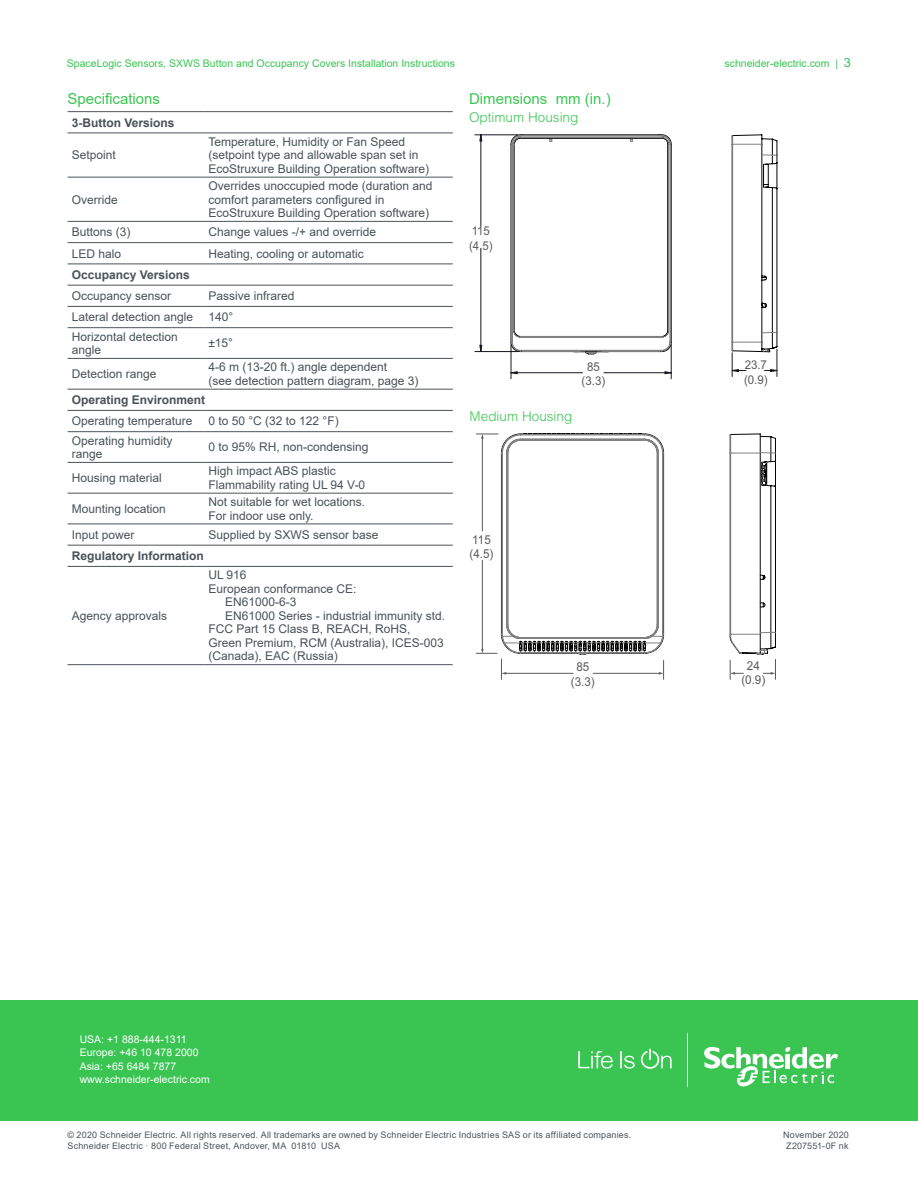
<style>
.page{position:relative;width:918px;height:1188px;background:#fff}
.page>*{position:absolute;margin:0;border:0;box-sizing:border-box;transform-origin:0 0}
.Subhead_Style_03{font:15px "Arial";color:#3ac552}
.Subhead_Style_03-2{font:300 13.5px "Arial MT Std";color:#3ac552}
.t1{font:12.3px/14.7px "Arial";color:#58595b;text-align:center;scale:.95 1}
.t2{font:12.15px/14.5px "Arial";color:#58595b;scale:.95 1}
.Table_Body_Copy{font:12px/13.5px "Arial";color:#485258}
.Table_Body_Copy-2{font:700 12px "Arial";color:#485258}
.t3{font:10.5px "Arial";color:#3ac552}
.t4{font:10.5px/13.5px "Arial";color:#fff}
.t5{font:9px "Arial";letter-spacing:.02em;color:#4d545a}
.s1{font-size:12.75px}
</style>
<div class="page">
<div style="left:0;top:1000px;width:918px;height:120px;background:#3ac552"></div>
<svg style="left:578px;top:1051px;width:35px;height:18px"></svg>
<svg style="left:620px;top:1051px;width:15px;height:18px"></svg>
<svg style="left:641px;top:1049px;width:31px;height:20px"></svg>
<svg style="left:704px;top:1047px;width:134px;height:40px"></svg>
<hr style="left:687px;top:1033px;width:1px;height:54px;background:#fff">
<hr style="left:68px;top:431px;width:136px;height:1px;background:#4d545a">
<hr style="left:204px;top:431px;width:249px;height:1px;background:#4d545a">
<hr style="left:68px;top:462px;width:136px;height:1px;background:#4d545a">
<hr style="left:204px;top:462px;width:249px;height:1px;background:#4d545a">
<hr style="left:68px;top:493px;width:136px;height:1px;background:#4d545a">
<hr style="left:204px;top:493px;width:249px;height:1px;background:#4d545a">
<hr style="left:68px;top:524px;width:136px;height:1px;background:#4d545a">
<hr style="left:204px;top:524px;width:249px;height:1px;background:#4d545a">
<hr style="left:68px;top:111px;width:136px;height:1px;background:#4d545a">
<hr style="left:204px;top:111px;width:249px;height:1px;background:#4d545a">
<hr style="left:68px;top:133px;width:136px;height:1px;background:#4d545a">
<hr style="left:204px;top:133px;width:249px;height:1px;background:#4d545a">
<hr style="left:68px;top:177px;width:136px;height:1px;background:#4d545a">
<hr style="left:204px;top:177px;width:249px;height:1px;background:#4d545a">
<hr style="left:68px;top:221px;width:136px;height:1px;background:#4d545a">
<hr style="left:204px;top:221px;width:249px;height:1px;background:#4d545a">
<hr style="left:68px;top:242px;width:136px;height:1px;background:#4d545a">
<hr style="left:204px;top:242px;width:249px;height:1px;background:#4d545a">
<hr style="left:68px;top:264px;width:136px;height:1px;background:#4d545a">
<hr style="left:204px;top:264px;width:249px;height:1px;background:#4d545a">
<hr style="left:68px;top:285px;width:136px;height:1px;background:#4d545a">
<hr style="left:204px;top:285px;width:249px;height:1px;background:#4d545a">
<hr style="left:68px;top:306px;width:136px;height:1px;background:#4d545a">
<hr style="left:204px;top:306px;width:249px;height:1px;background:#4d545a">
<hr style="left:68px;top:327px;width:136px;height:1px;background:#4d545a">
<hr style="left:204px;top:327px;width:249px;height:1px;background:#4d545a">
<hr style="left:68px;top:358px;width:136px;height:1px;background:#4d545a">
<hr style="left:204px;top:358px;width:249px;height:1px;background:#4d545a">
<hr style="left:68px;top:389px;width:136px;height:1px;background:#4d545a">
<hr style="left:204px;top:389px;width:249px;height:1px;background:#4d545a">
<hr style="left:68px;top:410px;width:136px;height:1px;background:#4d545a">
<hr style="left:204px;top:410px;width:249px;height:1px;background:#4d545a">
<hr style="left:68px;top:545px;width:136px;height:1px;background:#4d545a">
<hr style="left:204px;top:545px;width:249px;height:1px;background:#4d545a">
<hr style="left:68px;top:566px;width:136px;height:1px;background:#4d545a">
<hr style="left:204px;top:566px;width:249px;height:1px;background:#4d545a">
<hr style="left:68px;top:664px;width:136px;height:1px;background:#4d545a">
<hr style="left:204px;top:664px;width:249px;height:1px;background:#4d545a">
<hr style="left:511px;top:345px;width:1px;height:34px;background:#151721">
<hr style="left:671px;top:345px;width:1px;height:34px;background:#151721">
<hr style="left:475px;top:135px;width:43px;height:1px;background:#151721">
<hr style="left:475px;top:351px;width:43px;height:1px;background:#151721">
<svg style="left:480px;top:135px;width:252px;height:239px"></svg>
<svg style="left:510px;top:134px;width:162px;height:220px"></svg>
<svg style="left:732px;top:134px;width:46px;height:243px"></svg>
<svg style="left:476px;top:434px;width:188px;height:245px"></svg>
<svg style="left:730px;top:434px;width:46px;height:245px"></svg>
<p class="t3" style="left:67px;top:56px;width:390px">SpaceLogic Sensors, SXWS Button and Occupancy Covers Installation Instructions</p>
<p class="t3" style="left:725px;top:56px;width:128px">schneider-electric.com | <span class="s1">3</span></p>
<p class="Subhead_Style_03" style="left:68px;top:89px;width:94px">Specifications</p>
<p class="Table_Body_Copy-2" style="left:72px;top:114px;width:104px">3-Button Versions</p>
<p class="Table_Body_Copy" style="left:72px;top:148px;width:46px">Setpoint</p>
<p class="Table_Body_Copy" style="left:72px;top:193px;width:48px">Override</p>
<p class="Table_Body_Copy" style="left:208px;top:135px;width:222px">Temperature, Humidity or Fan Speed (setpoint type and allowable span set in<br>EcoStruxure Building Operation software)</p>
<p class="Table_Body_Copy" style="left:208px;top:179px;width:226px">Overrides unoccupied mode (duration and comfort parameters configured in<br>EcoStruxure Building Operation software)</p>
<p class="Table_Body_Copy" style="left:72px;top:225px;width:60px">Buttons (3)</p>
<p class="Table_Body_Copy" style="left:208px;top:225px;width:169px">Change values -/+ and override</p>
<p class="Table_Body_Copy" style="left:72px;top:247px;width:51px">LED halo</p>
<p class="Table_Body_Copy" style="left:208px;top:247px;width:157px">Heating, cooling or automatic</p>
<p class="Table_Body_Copy-2" style="left:72px;top:266px;width:120px">Occupancy Versions</p>
<p class="Table_Body_Copy" style="left:72px;top:289px;width:101px">Occupancy sensor</p>
<p class="Table_Body_Copy" style="left:208px;top:289px;width:88px">Passive infrared</p>
<p class="Table_Body_Copy" style="left:72px;top:310px;width:123px">Lateral detection angle</p>
<p class="Table_Body_Copy" style="left:208px;top:310px;width:26px">140°</p>
<p class="Table_Body_Copy" style="left:72px;top:330px;width:108px">Horizontal detection angle</p>
<p class="Table_Body_Copy" style="left:208px;top:336px;width:26px">±15°</p>
<p class="Table_Body_Copy" style="left:72px;top:367px;width:86px">Detection range</p>
<p class="Table_Body_Copy" style="left:208px;top:360px;width:212px">4-6 m (13-20 ft.) angle dependent<br>(see detection pattern diagram, page 3)</p>
<p class="Table_Body_Copy-2" style="left:72px;top:391px;width:135px">Operating Environment</p>
<p class="Table_Body_Copy" style="left:72px;top:414px;width:122px">Operating temperature</p>
<p class="Table_Body_Copy" style="left:208px;top:414px;width:132px">0 to 50 °C (32 to 122 °F)</p>
<p class="Table_Body_Copy" style="left:72px;top:434px;width:102px">Operating humidity range</p>
<p class="Table_Body_Copy" style="left:208px;top:440px;width:162px">0 to 95% RH, non-condensing</p>
<p class="Table_Body_Copy" style="left:72px;top:471px;width:92px">Housing material</p>
<p class="Table_Body_Copy" style="left:208px;top:464px;width:129px">High impact ABS plastic</p>
<p class="Table_Body_Copy" style="left:208px;top:478px;width:158px">Flammability rating UL 94 V-0</p>
<p class="Table_Body_Copy" style="left:72px;top:502px;width:96px">Mounting location</p>
<p class="Table_Body_Copy" style="left:208px;top:495px;width:158px">Not suitable for wet locations.<br>For indoor use only.</p>
<p class="Table_Body_Copy" style="left:72px;top:528px;width:64px">Input power</p>
<p class="Table_Body_Copy" style="left:208px;top:528px;width:172px">Supplied by SXWS sensor base</p>
<p class="Table_Body_Copy-2" style="left:72px;top:547px;width:134px">Regulatory Information</p>
<p class="Table_Body_Copy" style="left:72px;top:609px;width:97px">Agency approvals</p>
<p class="Table_Body_Copy" style="left:208px;top:568px;width:40px">UL 916</p>
<p class="Table_Body_Copy" style="left:208px;top:582px;width:150px">European conformance CE:</p>
<p class="Table_Body_Copy" style="left:225px;top:595px;width:73px">EN61000-6-3</p>
<p class="Table_Body_Copy" style="left:208px;top:609px;width:238px;text-indent:17px">EN61000 Series - industrial immunity std.<br>FCC Part 15 Class B, REACH, RoHS, Green Premium, RCM (Australia), ICES-003 (Canada), EAC (Russia)</p>
<p class="Subhead_Style_03" style="left:469px;top:89px;width:143px">Dimensions mm (in.)</p>
<p class="Subhead_Style_03-2" style="left:469px;top:110px;width:111px">Optimum Housing</p>
<p class="t2" style="left:469px;top:224px;width:26px">115 (4.5)</p>
<p class="Subhead_Style_03-2" style="left:470px;top:408px;width:104px">Medium Housing</p>
<p class="t2" style="left:582px;top:359px;width:26px;text-align:center">85 (3.3)</p>
<p class="t2" style="left:744px;top:358px;width:26px">23.7 (0.9)</p>
<p class="t1" style="left:470px;top:532px;width:27px;text-align:left">115 (4.5)</p>
<p class="t1" style="left:571px;top:659px;width:27px">85 (3.3)</p>
<p class="t1" style="left:741px;top:658px;width:27px">24 (0.9)</p>
<p class="t4" style="left:80px;top:1032px;width:132px">USA: +1 888-444-1311<br>Europe: +46 10 478 2000<br>Asia: +65 6484 7877 www.schneider-electric.com</p>
<p class="t5" style="left:68px;top:1129px;width:565px">© 2020 Schneider Electric. All rights reserved. All trademarks are owned by Schneider Electric Industries SAS or its affiliated companies.</p>
<p class="t5" style="left:783px;top:1129px;width:67px">November 2020</p>
<p class="t5" style="left:68px;top:1140px;width:274px">Schneider Electric · 800 Federal Street, Andover, MA 01810 USA</p>
<p class="t5" style="left:786px;top:1140px;width:64px">Z207551-0F nk</p>
</div>
